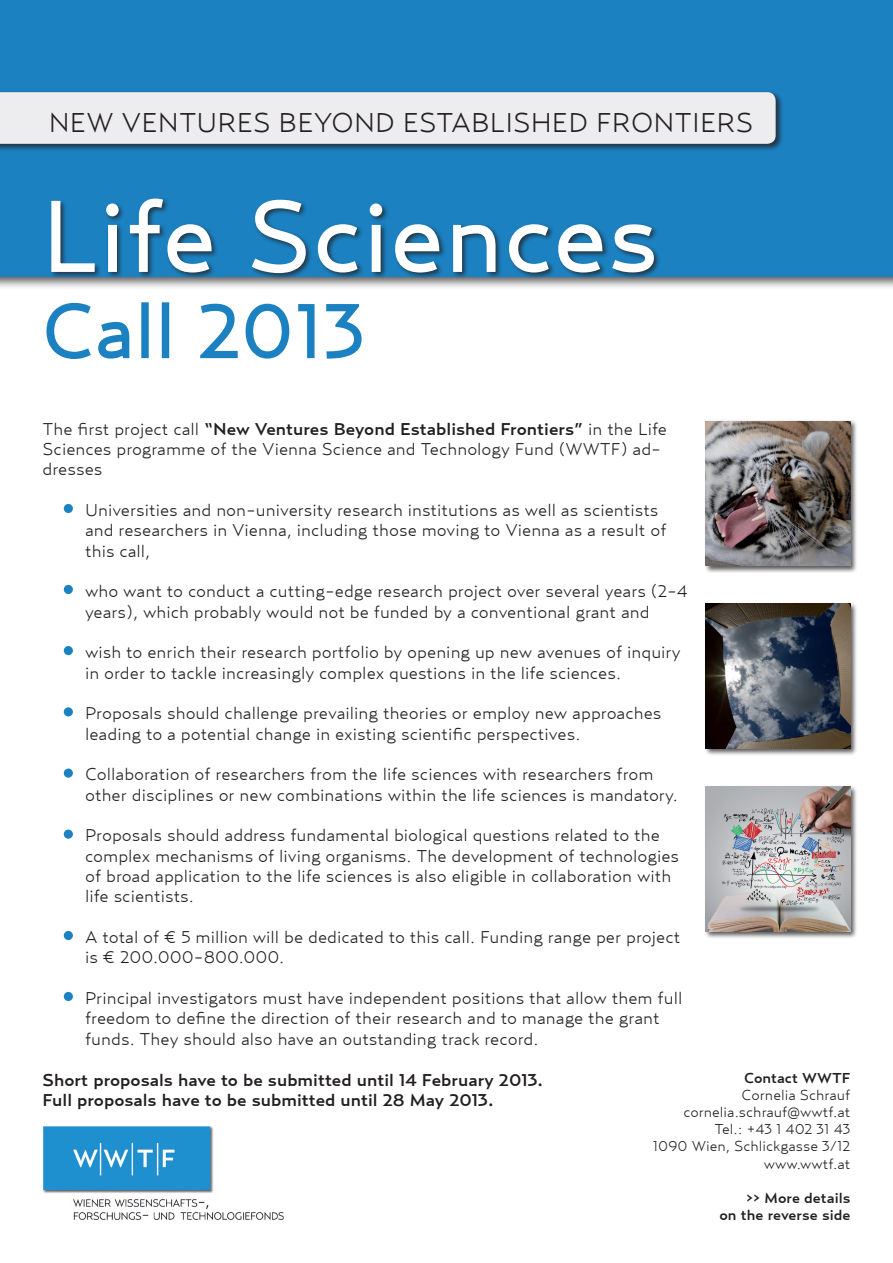
<style>
.page{position:relative;width:893px;height:1263px;background:#fff}
.page>*{position:absolute;margin:0;border:0;box-sizing:border-box;transform-origin:0 0}
.t1{font:300 96.45px "Relay Wide";letter-spacing:.025em;color:#fff}
.t2{font:300 72.9px "Relay Wide";letter-spacing:.025em;color:#1b81c1}
.t3{font:300 27px "Relay Wide";color:#231f20}
.t4{font:300 16.95px/20.4px "Relay Wide";color:#231f20}
.t5{font:500 16.95px/20.4px "Relay Wide";color:#231f20}
.t6{font:300 14.25px/17.1px "Relay Wide";color:#231f20;text-align:right}
.t7{font:500 14.25px/17.1px "Relay Wide";color:#231f20;text-align:right}
.s1{font-weight:500}
</style>
<div class="page">
<div style="left:0;top:0;width:893px;height:289px;background:#231f20;opacity:.75"></div>
<div style="left:0;top:0;width:893px;height:276px;background:#1b81c1"></div>
<div style="left:0;top:90px;width:783px;height:61px;background:#231f20;opacity:.75"></div>
<div style="left:0;top:92px;width:776px;height:52px;background:#ededef"></div>
<div style="left:50px;top:197px;width:611px;height:83px;background:#231f20;opacity:.75"></div>
<svg style="left:50px;top:199px;width:46px;height:74px"></svg>
<svg style="left:105px;top:201px;width:16px;height:72px"></svg>
<svg style="left:128px;top:197px;width:85px;height:77px"></svg>
<svg style="left:250px;top:198px;width:58px;height:77px"></svg>
<svg style="left:316px;top:222px;width:43px;height:52px"></svg>
<svg style="left:368px;top:201px;width:16px;height:72px"></svg>
<svg style="left:394px;top:222px;width:47px;height:52px"></svg>
<svg style="left:452px;top:223px;width:45px;height:50px"></svg>
<svg style="left:507px;top:222px;width:44px;height:52px"></svg>
<svg style="left:557px;top:222px;width:47px;height:52px"></svg>
<svg style="left:610px;top:223px;width:46px;height:51px"></svg>
<svg style="left:46px;top:302px;width:84px;height:57px"></svg>
<div style="left:141px;top:302px;width:8px;height:56px;border:3px solid #1b81c1"></div>
<div style="left:162px;top:302px;width:7px;height:56px;border:3px solid #1b81c1"></div>
<svg style="left:200px;top:303px;width:90px;height:56px"></svg>
<svg style="left:298px;top:304px;width:17px;height:55px"></svg>
<svg style="left:326px;top:304px;width:36px;height:55px"></svg>
<img style="left:43px;top:1126px;width:241px;height:94px">
<div style="left:704px;top:419px;width:154px;height:154px;background:#231f20;opacity:.75"></div>
<img style="left:706px;top:421px;width:144px;height:145px">
<div style="left:704px;top:602px;width:154px;height:154px;background:#231f20;opacity:.75"></div>
<img style="left:706px;top:604px;width:144px;height:144px">
<div style="left:704px;top:785px;width:154px;height:154px;background:#231f20;opacity:.75"></div>
<img style="left:706px;top:787px;width:144px;height:144px">
<div style="left:64px;top:504px;width:9px;height:9px;background:#1b81c1;border-radius:50%"></div>
<div style="left:64px;top:585px;width:9px;height:9px;background:#1b81c1;border-radius:50%"></div>
<div style="left:64px;top:646px;width:9px;height:9px;background:#1b81c1;border-radius:50%"></div>
<div style="left:64px;top:707px;width:9px;height:9px;background:#1b81c1;border-radius:50%"></div>
<div style="left:64px;top:768px;width:9px;height:10px;background:#1b81c1;border-radius:50%"></div>
<div style="left:64px;top:829px;width:9px;height:10px;background:#1b81c1;border-radius:50%"></div>
<div style="left:64px;top:931px;width:9px;height:9px;background:#1b81c1;border-radius:50%"></div>
<div style="left:64px;top:992px;width:9px;height:9px;background:#1b81c1;border-radius:50%"></div>
<h3 class="t3" style="left:49px;top:107px;width:706px">NEW VENTURES BEYOND ESTABLISHED FRONTIERS</h3>
<h1 class="t1" style="left:43px;top:180px;width:617px">Life Sciences</h1>
<h2 class="t2" style="left:43px;top:288px;width:323px">Call 2013</h2>
<p class="t4" style="left:43px;top:418px;width:626px">The first project call <span class="s1">“New Ventures Beyond Established Frontiers”</span> in the Life<br>Sciences programme of the Vienna Science and Technology Fund (WWTF) ad&shy;dresses</p>
<p class="t4" style="left:85px;top:499px;width:583px">Universities and non-university research institutions as well as scientists and researchers in Vienna, including those moving to Vienna as a result of this call,</p>
<p class="t4" style="left:85px;top:581px;width:604px">who want to conduct a cutting-edge research project over several years (2-4 years), which probably would not be funded by a conventional grant and</p>
<p class="t4" style="left:85px;top:642px;width:597px">wish to enrich their research portfolio by opening up new avenues of inquiry in order to tackle increasingly complex questions in the life sciences.</p>
<p class="t4" style="left:85px;top:703px;width:578px">Proposals should challenge prevailing theories or employ new approaches leading to a potential change in existing scientific perspectives.</p>
<p class="t4" style="left:85px;top:764px;width:594px">Collaboration of researchers from the life sciences with researchers from other disciplines or new combinations within the life sciences is mandatory.</p>
<p class="t4" style="left:85px;top:825px;width:596px">Proposals should address fundamental biological questions related to the complex mechanisms of living organisms. The development of technologies of broad application to the life sciences is also eligible in collaboration with life scientists.</p>
<p class="t4" style="left:85px;top:927px;width:597px">A total of € 5 million will be dedicated to this call. Funding range per project is € 200.000-800.000.</p>
<p class="t4" style="left:85px;top:988px;width:599px">Principal investigators must have independent positions that allow them full freedom to define the direction of their research and to manage the grant funds. They should also have an outstanding track record.</p>
<p class="t5" style="left:43px;top:1069px;width:502px">Short proposals have to be submitted until 14 February 2013.<br>Full proposals have to be submitted until 28 May 2013.</p>
<p class="t7" style="left:744px;top:1069px;width:108px">Contact WWTF</p>
<p class="t6" style="left:653px;top:1086px;width:199px">Cornelia Schrauf cornelia.schrauf@wwtf.at<br>Tel.: +43 1 402 31 43<br>1090 Wien, Schlickgasse 3/12 www.wwtf.at</p>
<p class="t7" style="left:719px;top:1189px;width:133px">&gt;&gt; More details<br>on the reverse side</p>
</div>
